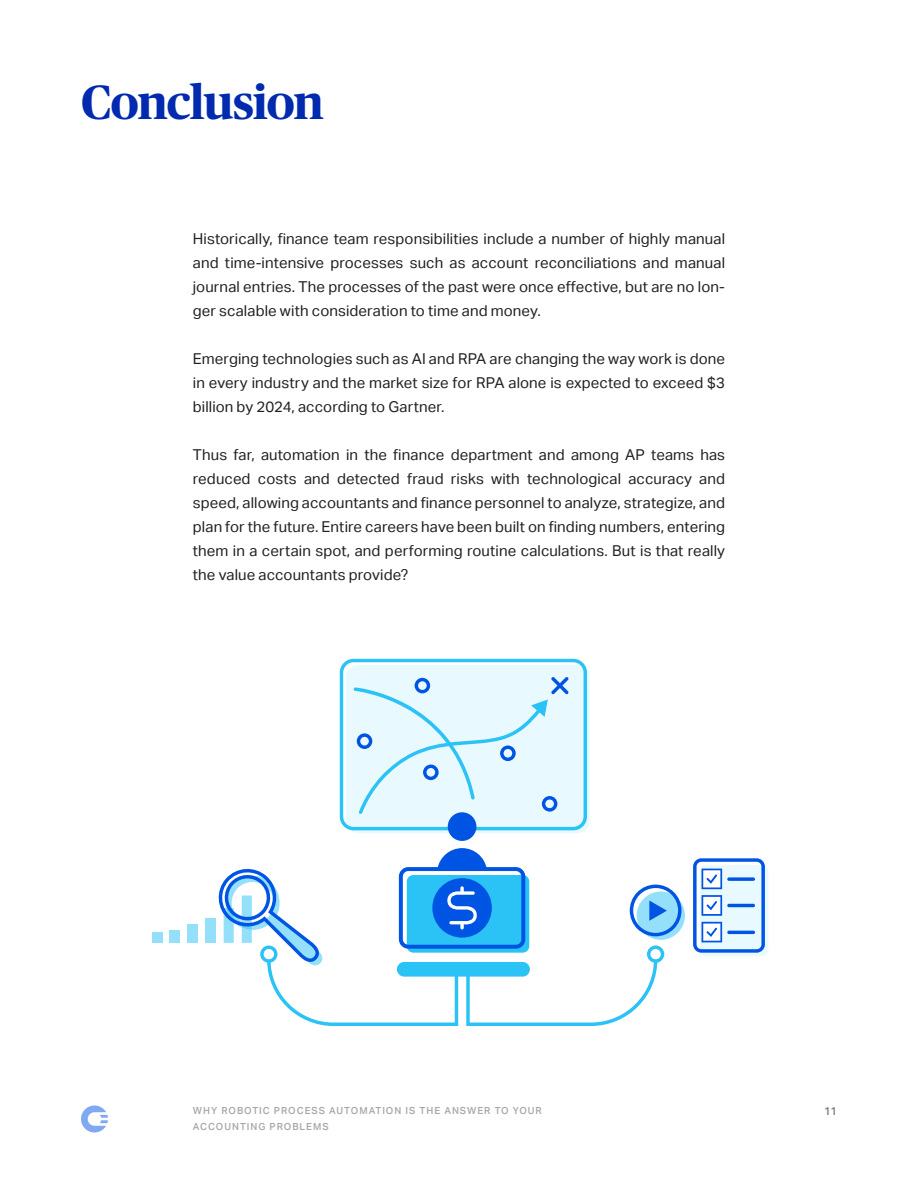
<style>
.page{position:relative;width:918px;height:1188px;background:#fff}
.page>*{position:absolute;margin:0;border:0;box-sizing:border-box;transform-origin:0 0}
.Header_2_-_Publico{font:700 48px "Publico Headline";letter-spacing:-.02em;color:#012aae}
.Body{font:15px/24px "Aktiv Grotesk";letter-spacing:.005em;color:#231f20;text-align:justify}
.t1{font:500 11.25px "Aktiv Grotesk";color:#231f20}
.t2{font:500 9.75px/16.5px "Aktiv Grotesk";letter-spacing:.1em;color:#6c6d70}
</style>
<div class="page">
<svg style="left:81px;top:1105px;width:27px;height:27px"></svg>
<div style="left:700px;top:865px;width:68px;height:91px;background:#e8faff;border-radius:7px"></div>
<svg style="left:693px;top:858px;width:72px;height:95px"></svg>
<div style="left:346px;top:665px;width:244px;height:168px;background:linear-gradient(to bottom,#e9faff,#e8faff);border-radius:12px"></div>
<svg style="left:340px;top:659px;width:247px;height:171px"></svg>
<div style="left:448px;top:812px;width:28px;height:29px;background:#0054e3;border-radius:50%"></div>
<div style="left:152px;top:932px;width:10px;height:11px;background:#94e0fa"></div>
<div style="left:188px;top:925px;width:10px;height:18px;background:#94e0fa"></div>
<div style="left:170px;top:930px;width:10px;height:13px;background:#94e0fa"></div>
<div style="left:206px;top:918px;width:10px;height:25px;background:#94e0fa"></div>
<svg style="left:218px;top:848px;width:467px;height:178px"></svg>
<p class="Header_2_-_Publico" style="left:81px;top:68px;width:245px">Conclusion</p>
<p class="Body" style="left:193px;top:227px;width:534px">Historically, finance team responsibilities include a number of highly manual and time-intensive processes such as account reconciliations and manual journal entries. The processes of the past were once effective, but are no lon&shy;ger scalable with consideration to time and money.</p>
<p class="Body" style="left:193px;top:347px;width:534px">Emerging technologies such as AI and RPA are changing the way work is done in every industry and the market size for RPA alone is expected to exceed $3 billion by 2024, according to Gartner.</p>
<p class="Body" style="left:193px;top:443px;width:534px">Thus far, automation in the finance department and among AP teams has reduced costs and detected fraud risks with technological accuracy and speed, allowing accountants and finance personnel to analyze, strategize, and plan for the future. Entire careers have been built on finding numbers, entering them in a certain spot, and performing routine calculations. But is that really the value accountants provide?</p>
<p class="t2" style="left:193px;top:1102px;width:351px">WHY ROBOTIC PROCESS AUTOMATION IS THE ANSWER TO YOUR<br>ACCOUNTING PROBLEMS</p>
<p class="t1" style="left:824px;top:1105px;width:14px">11</p>
</div>
